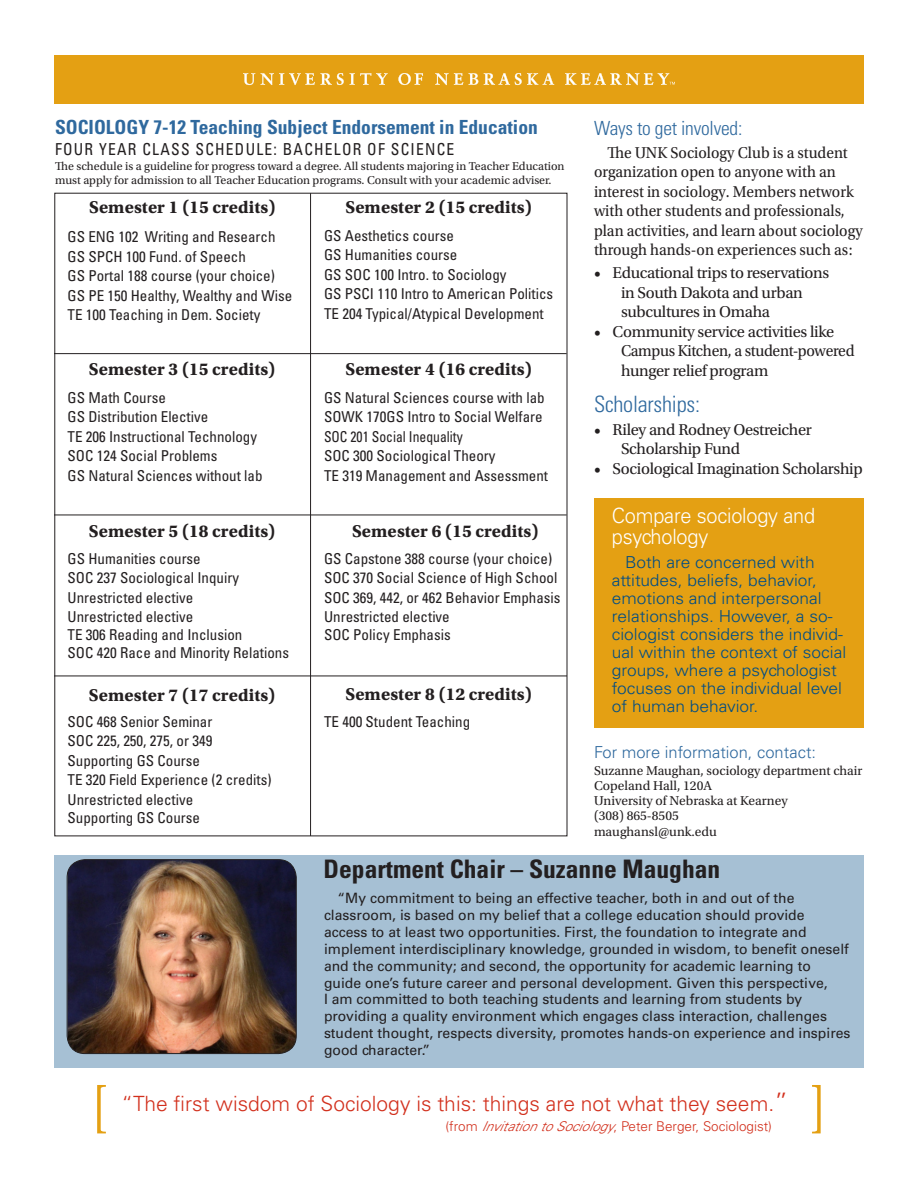
<style>
.page{position:relative;width:918px;height:1188px;background:#fff}
.page>*{position:absolute;margin:0;border:0;box-sizing:border-box;transform-origin:0 0}
.fact_bracket{font:52.5px "Utopia Std";color:#e4a013}
.BLUE_sub-headlines{font:700 condensed 25.5px "Univers LT Std";color:#231f20}
.BLUE_sub-headlines-2{font:300 condensed 22.5px "Univers LT Std";letter-spacing:-.01em;color:#2f699e}
.FACTS{font:300 21px "Univers LT Std";color:#d2301d}
.FACTS-2{font:300 21px/21px "Univers LT Std";letter-spacing:-.01em;color:#fff;scale:.95 1}
.BLUE_sub-headlines-3{font:700 condensed 19.5px "Univers LT Std";color:#2f699e}
.BLUE_sub-headlines-4{font:300 condensed 19.5px "Univers LT Std";letter-spacing:-.01em;color:#2f699e}
.Semester_type{font:18px "Utopia Std Bold Capt";color:#231f20}
.BLUE_sub-headlines-5{font:16.5px/19.5px "Utopia Std";letter-spacing:-.02em;color:#231f20}
.FACTS-3{font:300 16.5px/18px "Univers LT Std";color:#004d85;scale:1.05 1}
.BLUE_sub-headlines-6{font:16.5px/19.5px "Utopia Std";color:#231f20;scale:.94 1}
.BLUE_sub-headlines-7{font:condensed 16.5px "Univers LT Std";letter-spacing:.08em;color:#231f20;scale:.94 1}
.For_more_information{font:300 16.5px "Univers LT Std";color:#2f699e}
.Class_schedule_type{font:condensed 15px "Univers LT Std";color:#231f20}
.Class_schedule_type-2{font:condensed 15px "Univers LT Std";color:#231f20;scale:.91 1}
.FACTS-4{font:14.25px/17px "Univers LT Std";color:#231f20}
.Dept_Chair_info{font:13.5px "Utopia Std";color:#231f20}
.FACTS-5{font:300 13.5px "Univers LT Std";color:#d2301d}
.FOUR_YEAR_CLASS{font:12px/14.4px "Utopia Std";color:#231f20}
.s1{font-size:25.5px}
.s2{font-style:italic}
</style>
<div class="page">
<div style="left:54px;top:55px;width:810px;height:48px;background:#e4a013"></div>
<svg style="left:243px;top:73px;width:12px;height:12px"></svg>
<svg style="left:261px;top:73px;width:83px;height:12px"></svg>
<svg style="left:350px;top:73px;width:38px;height:12px"></svg>
<svg style="left:398px;top:73px;width:25px;height:12px"></svg>
<svg style="left:435px;top:73px;width:28px;height:12px"></svg>
<svg style="left:469px;top:73px;width:9px;height:12px"></svg>
<svg style="left:484px;top:73px;width:70px;height:12px"></svg>
<svg style="left:565px;top:73px;width:110px;height:12px"></svg>
<div style="left:54px;top:855px;width:809px;height:212px;background:#a6c0d4"></div>
<img style="left:68px;top:860px;width:228px;height:194px">
<div style="left:67px;top:859px;width:230px;height:195px;border:1px solid #231f20;border-radius:18px"></div>
<div style="left:594px;top:498px;width:270px;height:230px;background:#e4a013"></div>
<hr style="left:54px;top:353px;width:513px;height:1px;background:#231f20">
<hr style="left:54px;top:676px;width:513px;height:1px;background:#231f20">
<hr style="left:54px;top:515px;width:513px;height:1px;background:#231f20">
<hr style="left:310px;top:193px;width:1px;height:643px;background:#231f20">
<p class="BLUE_sub-headlines-3" style="left:55px;top:115px;width:484px">SOCIOLOGY 7-12 Teaching Subject Endorsement in Education</p>
<p class="BLUE_sub-headlines-7" style="left:55px;top:139px;width:426px">FOUR YEAR CLASS SCHEDULE: BACHELOR OF SCIENCE</p>
<p class="FOUR_YEAR_CLASS" style="left:55px;top:159px;width:511px">The schedule is a guideline for progress toward a degree. All students majoring in Teacher Education must apply for admission to all Teacher Education programs. Consult with your academic adviser.</p>
<p class="Semester_type" style="left:89px;top:197px;width:188px">Semester 1 (15 credits)</p>
<p class="Class_schedule_type" style="left:68px;top:227px;width:210px">GS ENG 102 Writing and Research</p>
<p class="Class_schedule_type" style="left:68px;top:247px;width:180px">GS SPCH 100 Fund. of Speech</p>
<p class="Class_schedule_type" style="left:68px;top:266px;width:209px">GS Portal 188 course (your choice)</p>
<p class="Class_schedule_type" style="left:68px;top:286px;width:226px">GS PE 150 Healthy, Wealthy and Wise</p>
<p class="Class_schedule_type" style="left:68px;top:305px;width:194px">TE 100 Teaching in Dem. Society</p>
<p class="Semester_type" style="left:89px;top:359px;width:188px">Semester 3 (15 credits)</p>
<p class="Class_schedule_type" style="left:68px;top:388px;width:100px">GS Math Course</p>
<p class="Class_schedule_type" style="left:68px;top:408px;width:142px">GS Distribution Elective</p>
<p class="Class_schedule_type" style="left:68px;top:427px;width:191px">TE 206 Instructional Technology</p>
<p class="Class_schedule_type" style="left:68px;top:447px;width:151px">SOC 124 Social Problems</p>
<p class="Class_schedule_type" style="left:68px;top:466px;width:196px">GS Natural Sciences without lab</p>
<p class="Semester_type" style="left:345px;top:196px;width:188px">Semester 2 (15 credits)</p>
<p class="Class_schedule_type" style="left:324px;top:226px;width:131px">GS Aesthetics course</p>
<p class="Class_schedule_type" style="left:324px;top:246px;width:135px">GS Humanities course</p>
<p class="Class_schedule_type" style="left:324px;top:265px;width:184px">GS SOC 100 Intro. to Sociology</p>
<p class="Class_schedule_type" style="left:324px;top:285px;width:231px">GS PSCI 110 Intro to American Politics</p>
<p class="Class_schedule_type" style="left:324px;top:304px;width:221px">TE 204 Typical/Atypical Development</p>
<p class="Semester_type" style="left:345px;top:359px;width:188px">Semester 4 (16 credits)</p>
<p class="Class_schedule_type" style="left:324px;top:388px;width:222px">GS Natural Sciences course with lab</p>
<p class="Class_schedule_type" style="left:324px;top:408px;width:220px">SOWK 170GS Intro to Social Welfare</p>
<p class="Class_schedule_type-2" style="left:324px;top:427px;width:154px">SOC 201 Social Inequality</p>
<p class="Class_schedule_type" style="left:324px;top:447px;width:173px">SOC 300 Sociological Theory</p>
<p class="Class_schedule_type" style="left:324px;top:466px;width:226px">TE 319 Management and Assessment</p>
<p class="Semester_type" style="left:89px;top:521px;width:188px">Semester 5 (18 credits)</p>
<p class="Semester_type" style="left:352px;top:521px;width:188px">Semester 6 (15 credits)</p>
<p class="Class_schedule_type" style="left:68px;top:549px;width:135px">GS Humanities course</p>
<p class="Class_schedule_type" style="left:68px;top:569px;width:173px">SOC 237 Sociological Inquiry</p>
<p class="Class_schedule_type" style="left:68px;top:588px;width:127px">Unrestricted elective</p>
<p class="Class_schedule_type" style="left:68px;top:608px;width:127px">Unrestricted elective</p>
<p class="Class_schedule_type" style="left:68px;top:626px;width:176px">TE 306 Reading and Inclusion</p>
<p class="Class_schedule_type" style="left:68px;top:644px;width:223px">SOC 420 Race and Minority Relations</p>
<p class="Class_schedule_type" style="left:324px;top:549px;width:230px">GS Capstone 388 course (your choice)</p>
<p class="Class_schedule_type" style="left:324px;top:569px;width:235px">SOC 370 Social Science of High School</p>
<p class="Class_schedule_type" style="left:324px;top:588px;width:238px">SOC 369, 442, or 462 Behavior Emphasis</p>
<p class="Class_schedule_type" style="left:324px;top:608px;width:127px">Unrestricted elective</p>
<p class="Class_schedule_type" style="left:324px;top:626px;width:128px">SOC Policy Emphasis</p>
<p class="Semester_type" style="left:89px;top:685px;width:188px">Semester 7 (17 credits)</p>
<p class="Semester_type" style="left:345px;top:684px;width:188px">Semester 8 (12 credits)</p>
<p class="Class_schedule_type" style="left:68px;top:712px;width:146px">SOC 468 Senior Seminar</p>
<p class="Class_schedule_type" style="left:68px;top:732px;width:146px">SOC 225, 250, 275, or 349</p>
<p class="Class_schedule_type" style="left:68px;top:751px;width:134px">Supporting GS Course</p>
<p class="Class_schedule_type" style="left:68px;top:771px;width:206px">TE 320 Field Experience (2 credits)</p>
<p class="Class_schedule_type" style="left:68px;top:790px;width:127px">Unrestricted elective</p>
<p class="Class_schedule_type" style="left:68px;top:808px;width:134px">Supporting GS Course</p>
<p class="Class_schedule_type" style="left:324px;top:712px;width:148px">TE 400 Student Teaching</p>
<p class="BLUE_sub-headlines-4" style="left:594px;top:116px;width:150px">Ways to get involved:</p>
<p class="BLUE_sub-headlines-6" style="left:594px;top:143px;width:287px;text-indent:14px">The UNK Sociology Club is a student organization open to anyone with an interest in sociology. Members network with other students and professionals, plan activities, and learn about sociology through hands-on experiences such as:</p>
<p class="BLUE_sub-headlines-5" style="left:621px;top:263px;width:210px;text-indent:-27px">• Educational trips to reservations in South Dakota and urban subcultures in Omaha</p>
<p class="BLUE_sub-headlines-5" style="left:621px;top:322px;width:235px;text-indent:-27px">• Community service activities like<br>Campus Kitchen, a student-powered hunger relief program</p>
<p class="BLUE_sub-headlines-2" style="left:594px;top:390px;width:107px">Scholarships:</p>
<p class="BLUE_sub-headlines-5" style="left:621px;top:420px;width:192px;text-indent:-27px">• Riley and Rodney Oestreicher<br>Scholarship Fund</p>
<p class="BLUE_sub-headlines-5" style="left:594px;top:459px;width:270px">• Sociological Imagination Scholarship</p>
<p class="FACTS-2" style="left:612px;top:505px;width:216px">Compare sociology and psychology</p>
<p class="FACTS-3" style="left:612px;top:554px;width:225px;text-indent:14px">Both are concerned with attitudes, beliefs, behavior, emotions and interpersonal relationships. However, a so&shy;ciologist considers the individ&shy;ual within the context of social groups, where a psychologist focuses on the individual level of human behavior.</p>
<p class="For_more_information" style="left:594px;top:742px;width:224px">For more information, contact:</p>
<p class="Dept_Chair_info" style="left:594px;top:764px;width:270px">Suzanne Maughan, sociology department chair</p>
<p class="Dept_Chair_info" style="left:594px;top:778px;width:120px">Copeland Hall, 120A</p>
<p class="Dept_Chair_info" style="left:594px;top:793px;width:195px">University of Nebraska at Kearney</p>
<p class="Dept_Chair_info" style="left:594px;top:808px;width:86px">(308) 865-8505</p>
<p class="Dept_Chair_info" style="left:594px;top:824px;width:125px">maughansl@unk.edu</p>
<p class="BLUE_sub-headlines" style="left:324px;top:853px;width:398px">Department Chair – Suzanne Maughan</p>
<p class="fact_bracket" style="left:91px;top:1079px;width:18px">[</p>
<p class="FACTS-4" style="left:324px;top:890px;width:528px;text-indent:14px">“My commitment to being an effective teacher, both in and out of the classroom, is based on my belief that a college education should provide access to at least two opportunities. First, the foundation to integrate and implement interdisciplinary knowledge, grounded in wisdom, to benefit oneself and the community; and second, the opportunity for academic learning to guide one’s future career and personal development. Given this perspective,<br>I am committed to both teaching students and learning from students by providing a quality environment which engages class interaction, challenges student thought, respects diversity, promotes hands-on experience and inspires good character.”</p>
<p class="FACTS" style="left:122px;top:1090px;width:668px">“The first wisdom of Sociology is this: things are not what they seem.<span class="s1">”</span></p>
<p class="FACTS-5" style="left:446px;top:1118px;width:328px">(from <span class="s2">InvitationtoSociology</span>, Peter Berger, Sociologist)</p>
<p class="fact_bracket" style="left:810px;top:1079px;width:18px">]</p>
</div>
